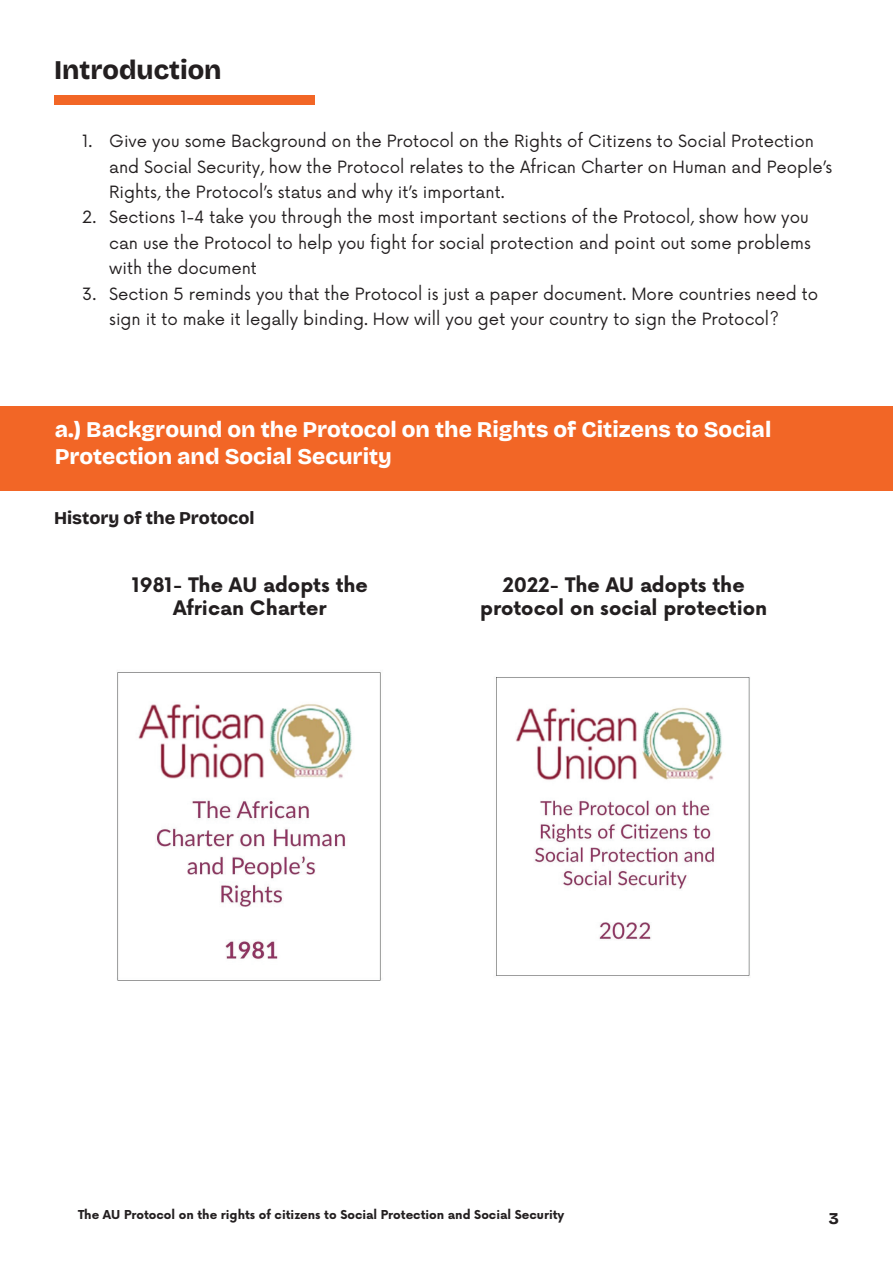
<style>
.page{position:relative;width:893px;height:1263px;background:#fff}
.page>*{position:absolute;margin:0;border:0;box-sizing:border-box;transform-origin:0 0}
.t1{font:800 27px "Bricolage Grotesque";color:#231f20}
.t2{font:800 22.5px/27px "Bricolage Grotesque";color:#fff}
.t3{font:700 19.5px/23.4px "Now Alt";color:#231f20;text-align:center}
.t4{font:800 18px "Bricolage Grotesque";color:#231f20}
.t5{font:16.5px/25.5px "Now Alt";color:#231f20}
.t6{font:800 16.5px "Bricolage Grotesque";color:#231f20}
.t7{font:700 12px "Now Alt";color:#231f20}
</style>
<div class="page">
<div style="left:0;top:406px;width:893px;height:84px;background:#f26626"></div>
<div style="left:55px;top:95px;width:260px;height:9px;background:#f26626"></div>
<img style="left:117px;top:672px;width:264px;height:309px">
<img style="left:496px;top:677px;width:254px;height:299px">
<h1 class="t1" style="left:54px;top:48px;width:169px">Introduction</h1>
<p class="t5" style="left:109px;top:127px;width:725px;text-indent:-27px">1. Give you some Background on the Protocol on the Rights of Citizens to Social Protection and Social Security, how the Protocol relates to the African Charter on Human and People’s<br>Rights, the Protocol’s status and why it’s important.</p>
<p class="t5" style="left:109px;top:204px;width:703px;text-indent:-27px">2. Sections 1-4 take you through the most important sections of the Protocol, show how you can use the Protocol to help you fight for social protection and point out some problems with the document</p>
<p class="t5" style="left:109px;top:280px;width:710px;text-indent:-27px">3. Section 5 reminds you that the Protocol is just a paper document. More countries need to sign it to make it legally binding. How will you get your country to sign the Protocol?</p>
<h2 class="t2" style="left:55px;top:414px;width:718px">a.) Background on the Protocol on the Rights of Citizens to Social<br>Protection and Social Security</h2>
<p class="t4" style="left:54px;top:503px;width:202px">History of the Protocol</p>
<p class="t3" style="left:132px;top:572px;width:238px">1981- The AU adopts the<br>African Charter</p>
<p class="t3" style="left:480px;top:572px;width:289px">2022- The AU adopts the protocol on social protection</p>
<p class="t7" style="left:78px;top:1206px;width:488px">The AU Protocol on the rights of citizens to Social Protection and Social Security</p>
<p class="t6" style="left:829px;top:1205px;width:12px">3</p>
</div>
